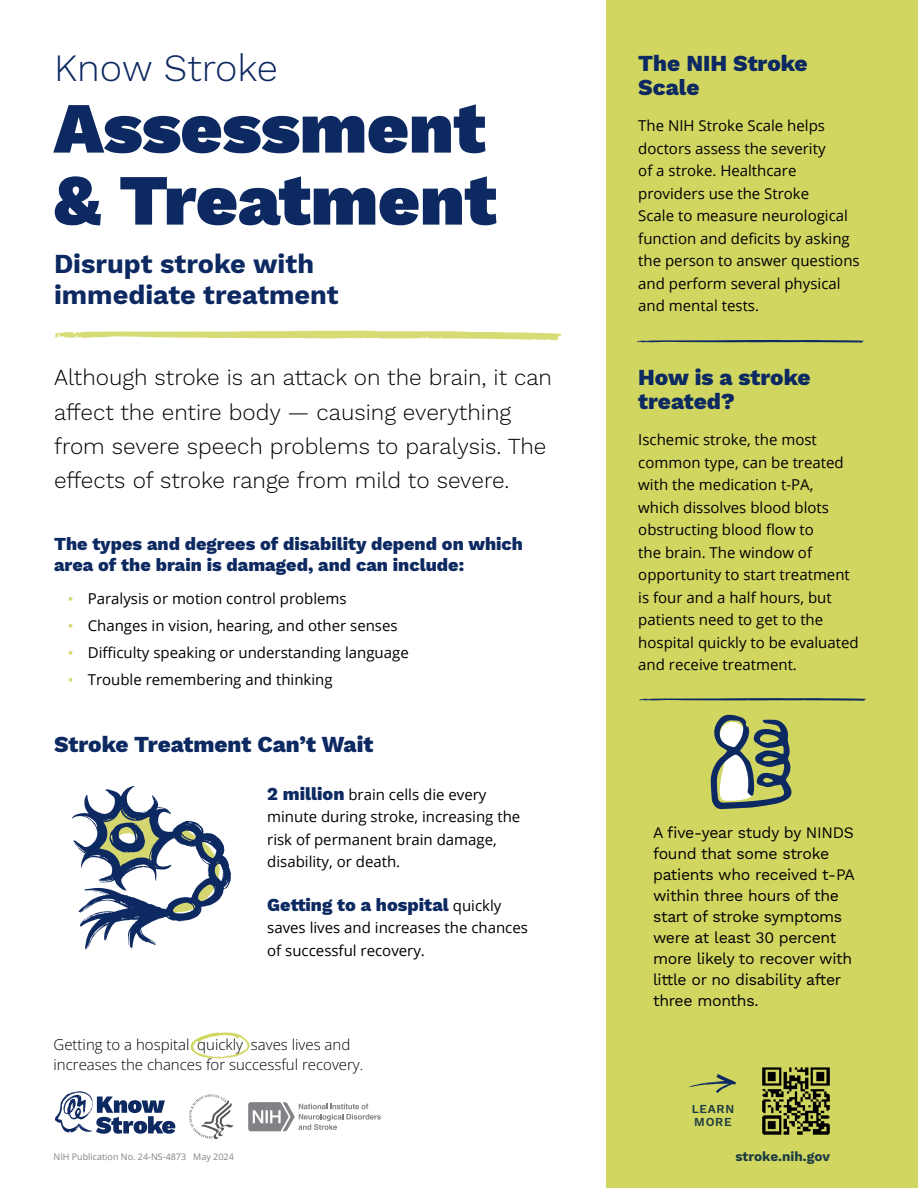
<style>
.page{position:relative;width:918px;height:1188px;background:#fff}
.page>*{position:absolute;margin:0;border:0;box-sizing:border-box;transform-origin:0 0}
.t1{font:900 72px/72px "Work Sans";color:#0d2961}
.t2{font:300 37.95px "Work Sans";color:#0d2961}
.t3{font:700 27px/30.6px "Work Sans";color:#0d2961}
.t4{font:300 22.5px/34.2px "Work Sans";color:#000}
.t5{font:800 22.5px/24px "Work Sans";color:#0d2961}
.t6{font:800 18px/21px "Work Sans";color:#0d2961}
.t7{font:15.75px/21px "Work Sans";letter-spacing:-.02em;color:#000}
.t8{font:15px/22.5px "Open Sans";color:#000}
.t9{font:300 15px/20.5px "Open Sans";color:#000}
.t10{font:700 13.5px "Work Sans";color:#1c3b42}
.t11{font:600 12px/13px "Work Sans";letter-spacing:.06em;color:#1c3b42}
.t12{font:9px "Open Sans";color:#808285}
.s1{font-family:"Work Sans";color:#d6d970}
.s2{font-family:"Work Sans";font-weight:800;font-size:18px;color:#0d2961}
.s3{font-family:"Open Sans";font-weight:400;font-size:15px;color:#000}
</style>
<div class="page">
<div style="left:606px;top:0;width:312px;height:1188px;background:#d1d661"></div>
<svg style="left:637px;top:340px;width:227px;height:3px"></svg>
<svg style="left:55px;top:331px;width:507px;height:10px"></svg>
<svg style="left:191px;top:1033px;width:59px;height:25px"></svg>
<svg style="left:72px;top:786px;width:159px;height:163px"></svg>
<svg style="left:639px;top:698px;width:227px;height:111px"></svg>
<svg style="left:687px;top:1074px;width:49px;height:19px"></svg>
<img style="left:762px;top:1067px;width:68px;height:68px">
<svg style="left:55px;top:1091px;width:120px;height:43px"></svg>
<svg style="left:248px;top:1102px;width:133px;height:29px"></svg>
<svg style="left:189px;top:1094px;width:45px;height:45px"></svg>
<p class="t2" style="left:54px;top:45px;width:226px">Know Stroke</p>
<p class="t1" style="left:54px;top:96px;width:444px">Assessment &amp; Treatment</p>
<p class="t3" style="left:54px;top:250px;width:286px">Disrupt stroke with immediate treatment</p>
<p class="t4" style="left:54px;top:362px;width:500px">Although stroke is an attack on the brain, it can affect the entire body — causing everything from severe speech problems to paralysis. The effects of stroke range from mild to severe.</p>
<p class="t6" style="left:54px;top:534px;width:471px">The types and degrees of disability depend on which area of the brain is damaged, and can include:</p>
<p class="t8" style="left:68px;top:587px;width:281px"><span class="s1">•</span> Paralysis or motion control problems</p>
<p class="t8" style="left:68px;top:614px;width:332px"><span class="s1">•</span> Changes in vision, hearing, and other senses</p>
<p class="t8" style="left:68px;top:641px;width:343px"><span class="s1">•</span> Difficulty speaking or understanding language</p>
<p class="t8" style="left:68px;top:668px;width:267px"><span class="s1">•</span> Trouble remembering and thinking</p>
<h2 class="t5" style="left:54px;top:733px;width:321px">Stroke Treatment Can’t Wait</h2>
<p class="t8" style="left:267px;top:783px;width:255px"><span class="s2">2 million</span> brain cells die every minute during stroke, increasing the risk of permanent brain damage, disability, or death.</p>
<p class="t6" style="left:267px;top:895px;width:236px">Getting to a hospital <span class="s3">quickly</span></p>
<p class="t8" style="left:267px;top:916px;width:262px">saves lives and increases the chances of successful recovery.</p>
<p class="t9" style="left:54px;top:1034px;width:311px">Getting to a hospital quickly saves lives and increases the chances for successful recovery.</p>
<h2 class="t5" style="left:638px;top:53px;width:171px">The NIH Stroke<br>Scale</h2>
<p class="t8" style="left:638px;top:114px;width:223px">The NIH Stroke Scale helps doctors assess the severity<br>of a stroke. Healthcare providers use the Stroke<br>Scale to measure neurological function and deficits by asking the person to answer questions and perform several physical and mental tests.</p>
<h2 class="t5" style="left:638px;top:367px;width:174px">How is a stroke treated?</h2>
<p class="t8" style="left:638px;top:428px;width:222px">Ischemic stroke, the most common type, can be treated with the medication t-PA,<br>which dissolves blood blots obstructing blood flow to<br>the brain. The window of opportunity to start treatment is four and a half hours, but patients need to get to the hospital quickly to be evaluated and receive treatment.</p>
<p class="t7" style="left:653px;top:823px;width:203px">A five-year study by NINDS found that some stroke patients who received t-PA within three hours of the start of stroke symptoms were at least 30 percent more likely to recover with little or no disability after three months.</p>
<p class="t11" style="left:692px;top:1103px;width:44px">LEARN<br>MORE</p>
<p class="t12" style="left:54px;top:1151px;width:182px">NIH Publication No. 24-NS-4873 May 2024</p>
<p class="t10" style="left:735px;top:1149px;width:96px">stroke.nih.gov</p>
</div>
